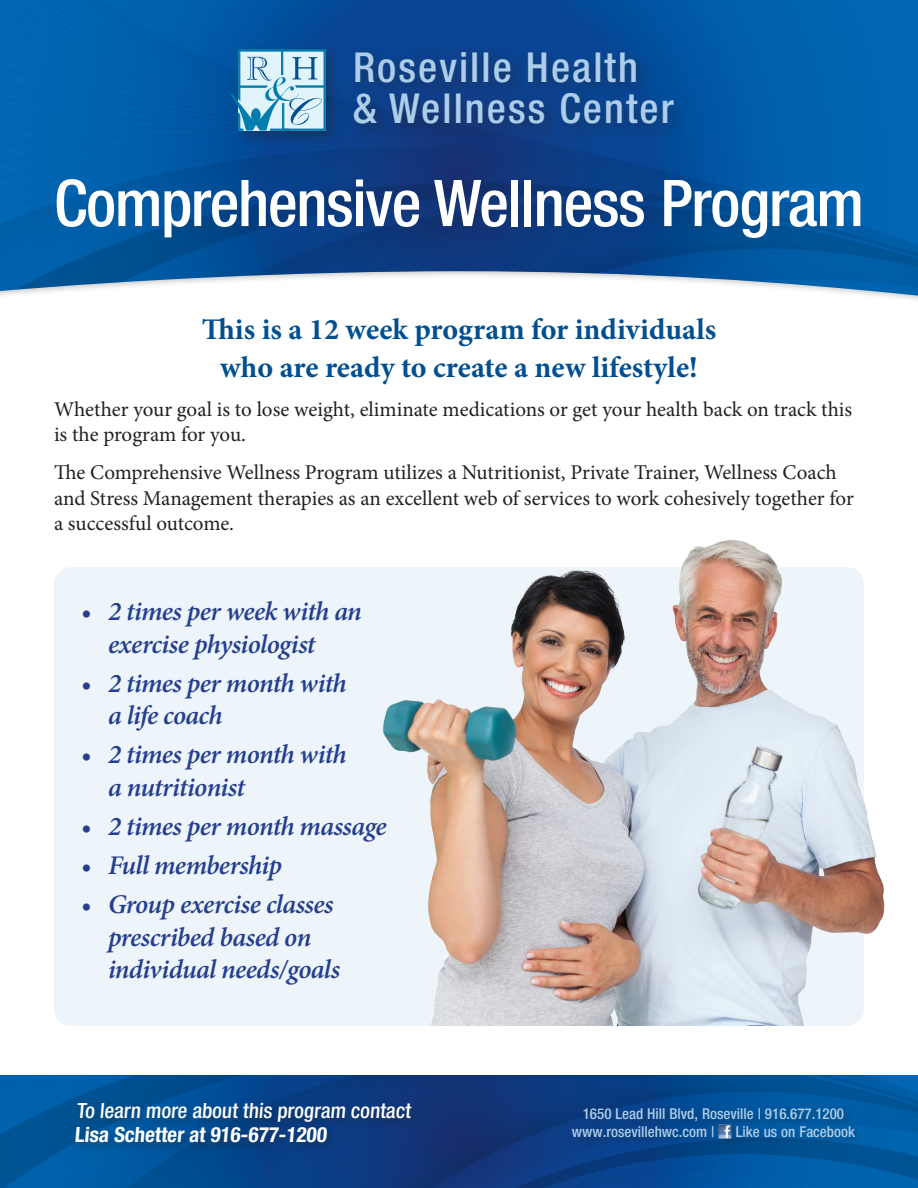
<style>
.page{position:relative;width:918px;height:1188px;background:#fff}
.page>*{position:absolute;margin:0;border:0;box-sizing:border-box;transform-origin:0 0}
.t1{font:500 condensed 64.5px "Helvetica Neue";letter-spacing:-.02em;color:#fff}
.t2{font:500 condensed 41.4px "Helvetica Neue";letter-spacing:.05em;color:#adcde8}
.t3{font:700 30px/37.8px "Minion Pro";color:#004f91;text-align:center}
.t4{font:italic 600 27px/32.4px "Minion Pro";letter-spacing:-.025em;color:#253f8e}
.t5{font:21px/25.2px "Minion Pro";letter-spacing:-.005em;color:#231f20}
.t6{font:500 condensed 21px/24px "Helvetica Neue";color:#fff}
.t7{font:500 condensed 15px "Helvetica Neue";color:#adcde8}
.s1{font-weight:700}
</style>
<div class="page">
<div style="left:54px;top:567px;width:810px;height:459px;background:#edf4fa;border-radius:18px"></div>
<img style="left:383px;top:539px;width:502px;height:487px">
<svg style="left:0;top:1076px;width:289px;height:112px;background:#005299"></svg>
<svg style="left:289px;top:1076px;width:629px;height:112px;background:#084489"></svg>
<svg style="left:0;top:0;width:918px;height:152px;background:#025aa7"></svg>
<svg style="left:0;top:152px;width:918px;height:144px;background:#11569a"></svg>
<svg style="left:303px;top:219px;width:615px;height:77px"></svg>
<div style="left:225px;top:44px;width:466px;height:104px;background:#231f20;opacity:.35"></div>
<svg style="left:228px;top:49px;width:98px;height:82px;background:#8ec0db"></svg>
<div style="left:569px;top:1104px;width:296px;height:45px;background:#231f20;opacity:.35"></div>
<img style="left:718px;top:1125px;width:14px;height:13px">
<div style="left:72px;top:1100px;width:350px;height:54px;background:#231f20;opacity:.35"></div>
<p class="t2" style="left:353px;top:43px;width:287px">Roseville Health</p>
<p class="t2" style="left:353px;top:84px;width:322px">&amp; Wellness Center</p>
<p class="t1" style="left:54px;top:165px;width:812px">Comprehensive Wellness Program</p>
<p class="t3" style="left:202px;top:310px;width:516px">This is a 12 week program for individuals who are ready to create a new lifestyle!</p>
<p class="t5" style="left:54px;top:396px;width:800px">Whether your goal is to lose weight, eliminate medications or get your health back on track this is the program for you.</p>
<p class="t5" style="left:54px;top:460px;width:801px">The Comprehensive Wellness Program utilizes a Nutritionist, Private Trainer, Wellness Coach and Stress Management therapies as an excellent web of services to work cohesively together for a successful outcome.</p>
<p class="t4" style="left:108px;top:595px;width:255px;text-indent:-27px">• 2 times per week with an exercise physiologist</p>
<p class="t4" style="left:108px;top:667px;width:240px;text-indent:-27px">• 2 times per month with a life coach</p>
<p class="t4" style="left:108px;top:738px;width:240px;text-indent:-27px">• 2 times per month with a nutritionist</p>
<p class="t4" style="left:81px;top:810px;width:307px">• 2 times per month massage</p>
<p class="t4" style="left:81px;top:849px;width:202px">• Full membership</p>
<p class="t4" style="left:108px;top:888px;width:234px;text-indent:-27px">• Group exercise classes prescribed based on individual needs/goals</p>
<p class="t6" style="left:74px;top:1099px;width:340px">To learn more about this program contact<br><span class="s1">Lisa Schetter at 916-677-1200</span></p>
<p class="t7" style="left:583px;top:1104px;width:263px">1650 Lead Hill Blvd, Roseville | 916.677.1200</p>
<p class="t7" style="left:572px;top:1122px;width:144px">www.rosevillehwc.com |</p>
<p class="t7" style="left:736px;top:1122px;width:121px">Like us on Facebook</p>
</div>
